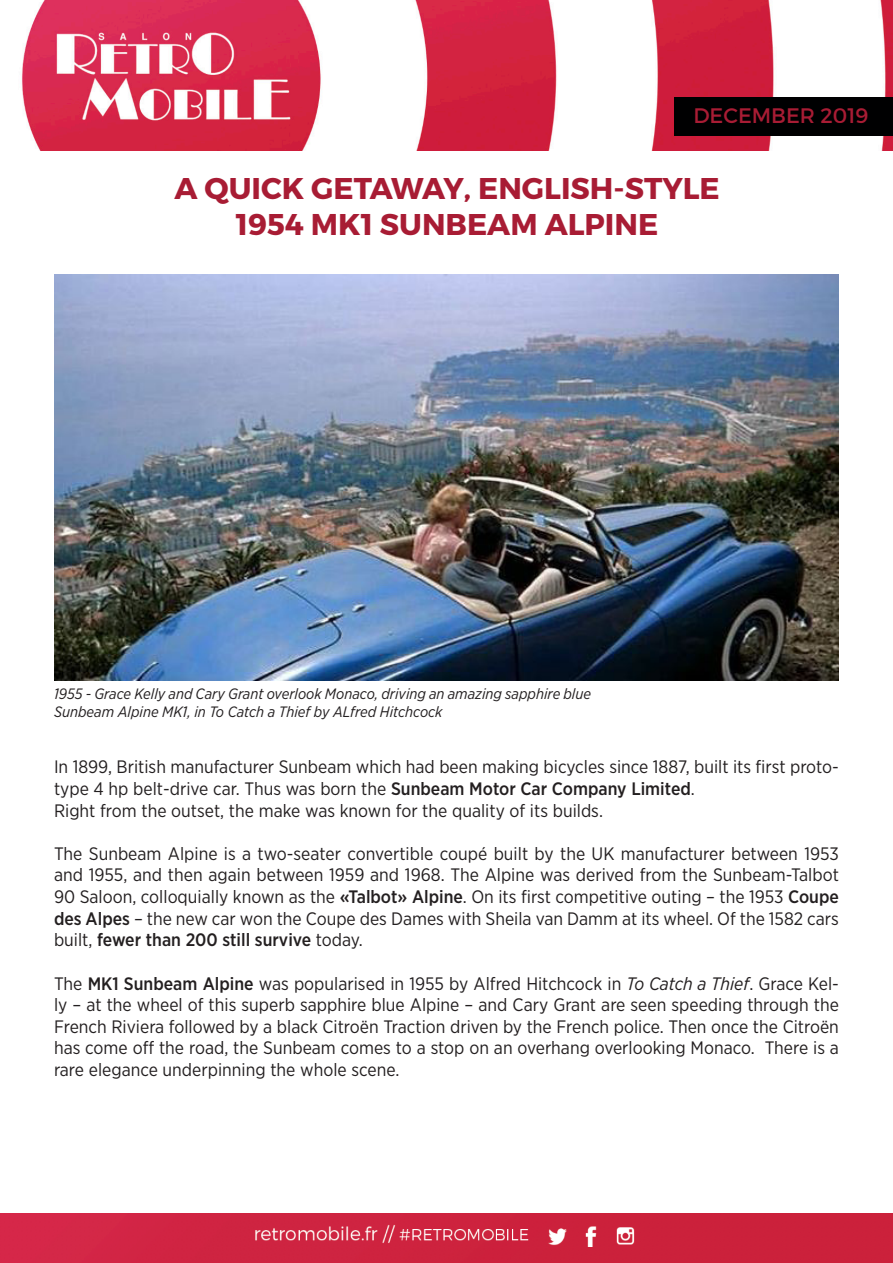
<style>
.page{position:relative;width:893px;height:1263px;background:#fff}
.page>*{position:absolute;margin:0;border:0;box-sizing:border-box;transform-origin:0 0}
.t1{font:700 30px "Montserrat";color:#a81c34}
.t2{font:21px "Montserrat";color:#a81c34}
.t3{font:18px/21.6px "Gotham Narrow";color:#231f20;text-align:justify}
.t4{font:italic 15px/18px "Gotham Narrow";color:#231f20}
.s1{font-weight:500}
.s2{font-style:italic}
</style>
<div class="page">
<img style="left:22px;top:0;width:871px;height:151px">
<div style="left:675px;top:98px;width:218px;height:38px;background:#000001"></div>
<img style="left:0;top:1213px;width:893px;height:50px">
<img style="left:54px;top:274px;width:785px;height:407px">
<p class="t2" style="left:693px;top:103px;width:176px">DECEMBER 2019</p>
<p class="t1" style="left:174px;top:170px;width:547px">A QUICK GETAWAY, ENGLISH-STYLE</p>
<p class="t1" style="left:236px;top:206px;width:424px">1954 MK1 SUNBEAM ALPINE</p>
<p class="t4" style="left:54px;top:684px;width:539px">1955 - Grace Kelly and Cary Grant overlook Monaco, driving an amazing sapphire blue<br>Sunbeam Alpine MK1, in To Catch a Thief by ALfred Hitchcock</p>
<p class="t3" style="left:54px;top:756px;width:786px">In 1899, British manufacturer Sunbeam which had been making bicycles since 1887, built its first proto&shy;type 4 hp belt-drive car. Thus was born the <span class="s1">Sunbeam Motor Car Company Limited</span>.</p>
<p class="t3" style="left:54px;top:799px;width:550px">Right from the outset, the make was known for the quality of its builds.</p>
<p class="t3" style="left:54px;top:842px;width:786px">The Sunbeam Alpine is a two-seater convertible coupé built by the UK manufacturer between 1953 and 1955, and then again between 1959 and 1968. The Alpine was derived from the Sunbeam-Talbot 90 Saloon, colloquially known as the <span class="s1">«Talbot» Alpine</span>. On its first competitive outing – the 1953 <span class="s1">Coupe des Alpes</span> – the new car won the Coupe des Dames with Sheila van Damm at its wheel. Of the 1582 cars built, <span class="s1">fewer than 200 still survive</span> today.</p>
<p class="t3" style="left:54px;top:972px;width:786px">The <span class="s1">MK1 Sunbeam Alpine</span> was popularised in 1955 by Alfred Hitchcock in <span class="s2">To Catch a Thief</span>. Grace Kel&shy;ly – at the wheel of this superb sapphire blue Alpine – and Cary Grant are seen speeding through the French Riviera followed by a black Citroën Traction driven by the French police. Then once the Citroën has come off the road, the Sunbeam comes to a stop on an overhang overlooking Monaco. There is a rare elegance underpinning the whole scene.</p>
</div>
